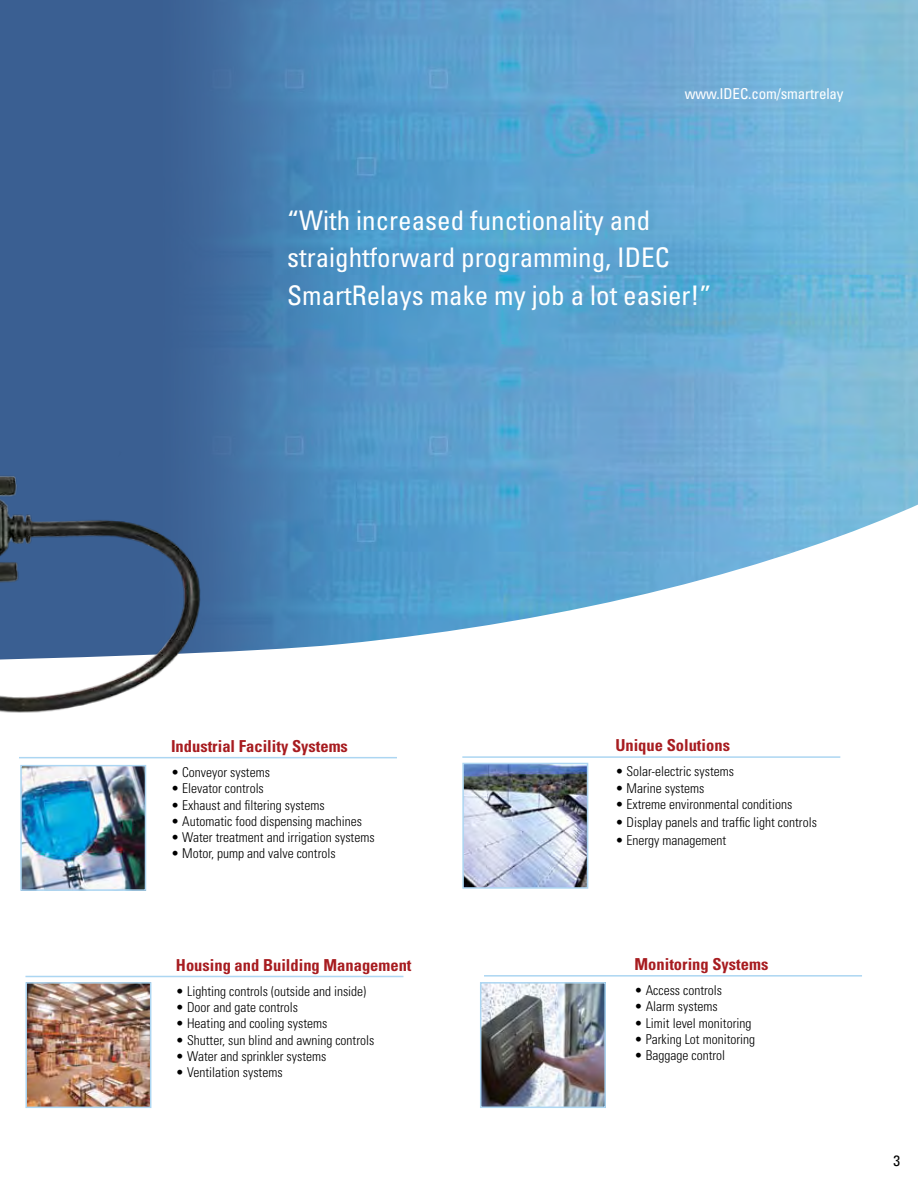
<style>
.page{position:relative;width:918px;height:1188px;background:#fff}
.page>*{position:absolute;margin:0;border:0;box-sizing:border-box;transform-origin:0 0}
.t1{font:condensed 27px/37.5px "Univers LT Std";color:#fff}
.t2{font:700 condensed 16.5px "Univers LT Std";color:#a71c20}
.t3{font:condensed 15px "Univers LT Std";letter-spacing:-.01em;color:#fff}
.t4{font:condensed 15px "Univers LT Std";color:#000}
.t5{font:300 condensed 13.5px "Univers LT Std";color:#000}
</style>
<div class="page">
<div style="left:0;top:0;width:918px;height:733px;background:#3a5f92"></div>
<img style="left:210px;top:0;width:708px;height:501px">
<svg style="left:146px;top:501px;width:772px;height:309px;fill:#fff"></svg>
<img style="left:483px;top:985px;width:120px;height:120px">
<div style="left:480px;top:982px;width:126px;height:126px;border:2px solid #acd6f2"></div>
<hr style="left:484px;top:975px;width:378px;height:2px;background:#acd6f2">
<img style="left:28px;top:985px;width:120px;height:120px">
<div style="left:25px;top:982px;width:126px;height:126px;border:2px solid #acd6f2"></div>
<hr style="left:25px;top:976px;width:378px;height:1px;background:#acd6f2">
<img style="left:23px;top:800px;width:120px;height:88px">
<div style="left:20px;top:765px;width:126px;height:126px;border:2px solid #acd6f2"></div>
<hr style="left:19px;top:757px;width:378px;height:1px;background:#acd6f2">
<img style="left:465px;top:766px;width:120px;height:120px">
<div style="left:462px;top:763px;width:126px;height:126px;border:2px solid #acd6f2"></div>
<hr style="left:462px;top:756px;width:378px;height:2px;background:#acd6f2">
<img style="left:0;top:201px;width:242px;height:599px">
<p class="t3" style="left:685px;top:84px;width:160px">www.IDEC.com/smartrelay</p>
<h1 class="t1" style="left:287px;top:201px;width:426px">“With increased functionality and straightforward programming, IDEC<br>SmartRelays make my job a lot easier!”</h1>
<p class="t2" style="left:171px;top:736px;width:178px">Industrial Facility Systems</p>
<p class="t5" style="left:171px;top:764px;width:100px">• Conveyor systems</p>
<p class="t5" style="left:171px;top:781px;width:94px">• Elevator controls</p>
<p class="t5" style="left:171px;top:797px;width:155px">• Exhaust and filtering systems</p>
<p class="t5" style="left:171px;top:813px;width:193px">• Automatic food dispensing machines</p>
<p class="t5" style="left:171px;top:829px;width:205px">• Water treatment and irrigation systems</p>
<p class="t5" style="left:171px;top:845px;width:166px">• Motor, pump and valve controls</p>
<p class="t2" style="left:176px;top:955px;width:237px">Housing and Building Management</p>
<p class="t5" style="left:176px;top:983px;width:192px">• Lighting controls (outside and inside)</p>
<p class="t5" style="left:176px;top:999px;width:124px">• Door and gate controls</p>
<p class="t5" style="left:176px;top:1016px;width:153px">• Heating and cooling systems</p>
<p class="t5" style="left:176px;top:1032px;width:200px">• Shutter, sun blind and awning controls</p>
<p class="t5" style="left:176px;top:1048px;width:152px">• Water and sprinkler systems</p>
<p class="t5" style="left:176px;top:1064px;width:108px">• Ventilation systems</p>
<p class="t2" style="left:615px;top:735px;width:116px">Unique Solutions</p>
<p class="t5" style="left:615px;top:764px;width:120px">• Solar-electric systems</p>
<p class="t5" style="left:615px;top:780px;width:91px">• Marine systems</p>
<p class="t5" style="left:615px;top:796px;width:178px">• Extreme environmental conditions</p>
<p class="t5" style="left:615px;top:814px;width:203px">• Display panels and traffic light controls</p>
<p class="t5" style="left:615px;top:832px;width:112px">• Energy management</p>
<p class="t2" style="left:635px;top:954px;width:135px">Monitoring Systems</p>
<p class="t5" style="left:635px;top:982px;width:89px">• Access controls</p>
<p class="t5" style="left:635px;top:998px;width:85px">• Alarm systems</p>
<p class="t5" style="left:635px;top:1015px;width:118px">• Limit level monitoring</p>
<p class="t5" style="left:635px;top:1031px;width:122px">• Parking Lot monitoring</p>
<p class="t5" style="left:635px;top:1047px;width:92px">• Baggage control</p>
<p class="t4" style="left:894px;top:1151px;width:8px">3</p>
</div>
